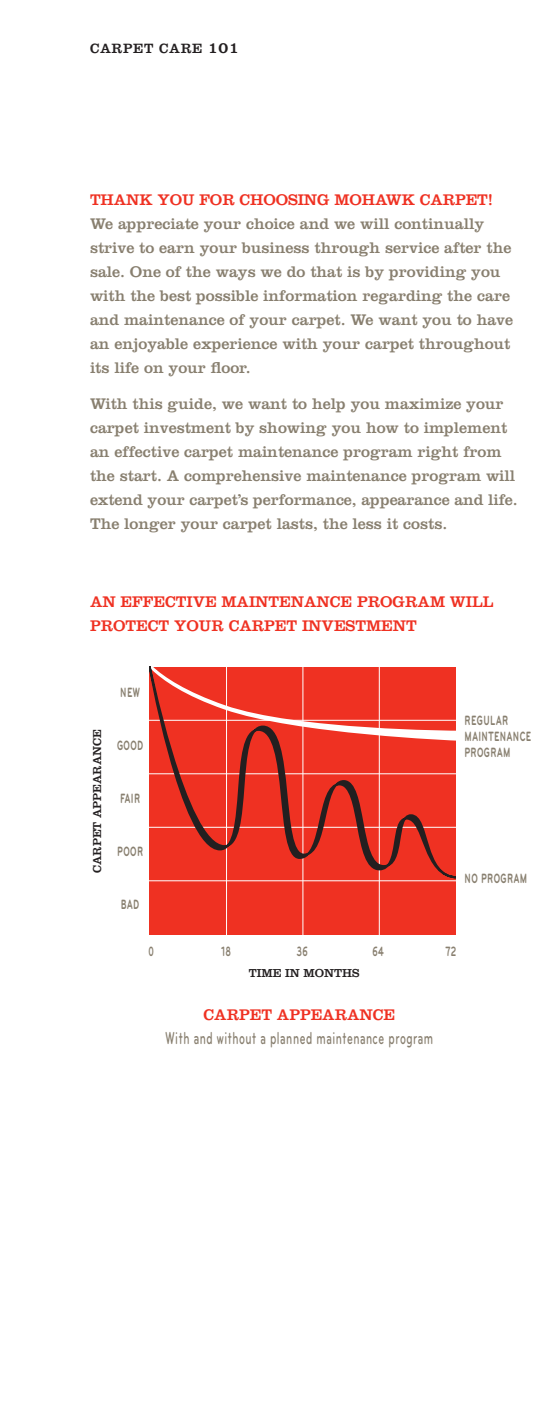
<style>
.page{position:relative;width:558px;height:1404px;background:#fff}
.page>*{position:absolute;margin:0;border:0;box-sizing:border-box;transform-origin:0 0}
.t1{font:500 18px "Bryant";letter-spacing:.05em;color:#887f6f;scale:.6 1}
.t2{font:16px/24px "Clarendon";color:#887f6f}
.t3{font:16px/24px "Clarendon";color:#ef3122}
.t4{font:700 14px/16px "Bryant";letter-spacing:.05em;color:#887f6f;scale:.6 1}
.t5{font:14px "Clarendon";letter-spacing:.05em;color:#231f20}
.t6{font:12px "Clarendon";color:#231f20}
.s1{font-size:16px}
</style>
<div class="page">
<div style="left:149px;top:667px;width:307px;height:267px;background:#ef3122"></div>
<hr style="left:302px;top:667px;width:1px;height:267px;background:#fff">
<hr style="left:226px;top:667px;width:1px;height:267px;background:#fff">
<hr style="left:379px;top:667px;width:1px;height:267px;background:#fff">
<hr style="left:149px;top:880px;width:307px;height:1px;background:#fff">
<svg style="left:149px;top:667px;width:307px;height:212px"></svg>
<p class="t5" style="left:90px;top:40px;width:151px">CARPET CARE <span class="s1">101</span></p>
<p class="t3" style="left:90px;top:187px;width:405px">THANK YOU FOR CHOOSING MOHAWK CARPET!</p>
<p class="t2" style="left:90px;top:211px;width:425px">We appreciate your choice and we will continually strive to earn your business through service after the sale. One of the ways we do that is by providing you with the best possible information regarding the care and maintenance of your carpet. We want you to have an enjoyable experience with your carpet throughout its life on your floor.</p>
<p class="t2" style="left:90px;top:391px;width:429px">With this guide, we want to help you maximize your carpet investment by showing you how to implement an effective carpet maintenance program right from the start. A comprehensive maintenance program will extend your carpet’s performance, appearance and life.<br>The longer your carpet lasts, the less it costs.</p>
<p class="t3" style="left:90px;top:589px;width:405px">AN EFFECTIVE MAINTENANCE PROGRAM WILL<br>PROTECT YOUR CARPET INVESTMENT</p>
<p class="t6" style="left:90px;top:873px;width:145px;rotate:-90deg">CARPET APPEARANCE</p>
<p class="t4" style="left:120px;top:684px;width:34px">NEW</p>
<p class="t4" style="left:117px;top:737px;width:45px">GOOD</p>
<p class="t4" style="left:120px;top:790px;width:35px">FAIR</p>
<p class="t4" style="left:465px;top:713px;width:113px">REGULAR<br>MAINTENANCE<br>PROGRAM</p>
<p class="t4" style="left:117px;top:843px;width:45px">POOR</p>
<p class="t4" style="left:121px;top:896px;width:32px">BAD</p>
<p class="t4" style="left:465px;top:870px;width:106px">NO PROGRAM</p>
<p class="t4" style="left:149px;top:943px;width:11px">0</p>
<p class="t4" style="left:221px;top:943px;width:18px">18</p>
<p class="t4" style="left:297px;top:943px;width:20px">36</p>
<p class="t4" style="left:372px;top:943px;width:21px">64</p>
<p class="t4" style="left:445px;top:943px;width:20px">72</p>
<p class="t6" style="left:249px;top:966px;width:112px">TIME IN MONTHS</p>
<p class="t3" style="left:204px;top:1002px;width:193px">CARPET APPEARANCE</p>
<p class="t1" style="left:166px;top:1028px;width:447px">With and without a planned maintenance program</p>
</div>
